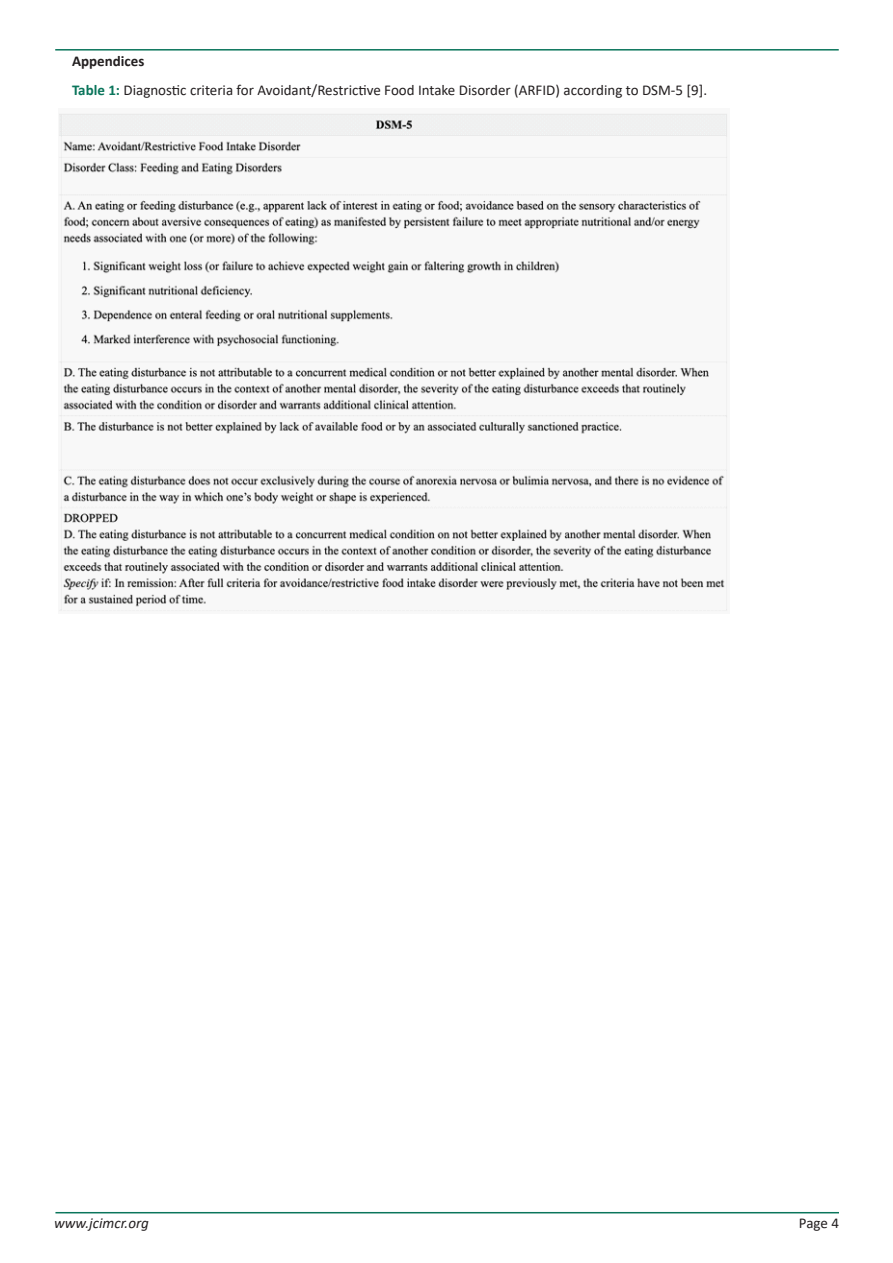
<style>
.page{position:relative;width:893px;height:1263px;background:#fff}
.page>*{position:absolute;margin:0;border:0;box-sizing:border-box;transform-origin:0 0}
.t1{font:15px "Calibri";color:#231f20}
.t2{font:italic 15px "Calibri";color:#231f20}
.t3{font:700 15px "Calibri";color:#231f20}
.s1{font-weight:700;color:#0a755b}
</style>
<div class="page">
<hr style="left:55px;top:1212px;width:784px;height:1px;background:#0a755b">
<hr style="left:55px;top:49px;width:784px;height:2px;background:#0a755b">
<img style="left:59px;top:113px;width:668px;height:498px">
<p class="t3" style="left:72px;top:50px;width:74px">Appendices</p>
<p class="t1" style="left:72px;top:79px;width:637px"><span class="s1">Table 1:</span> Diagnostic criteria for Avoidant/Restrictive Food Intake Disorder (ARFID) according to DSM-5 [9].</p>
<p class="t2" style="left:54px;top:1212px;width:96px">www.jcimcr.org</p>
<p class="t1" style="left:799px;top:1212px;width:42px">Page 4</p>
</div>
